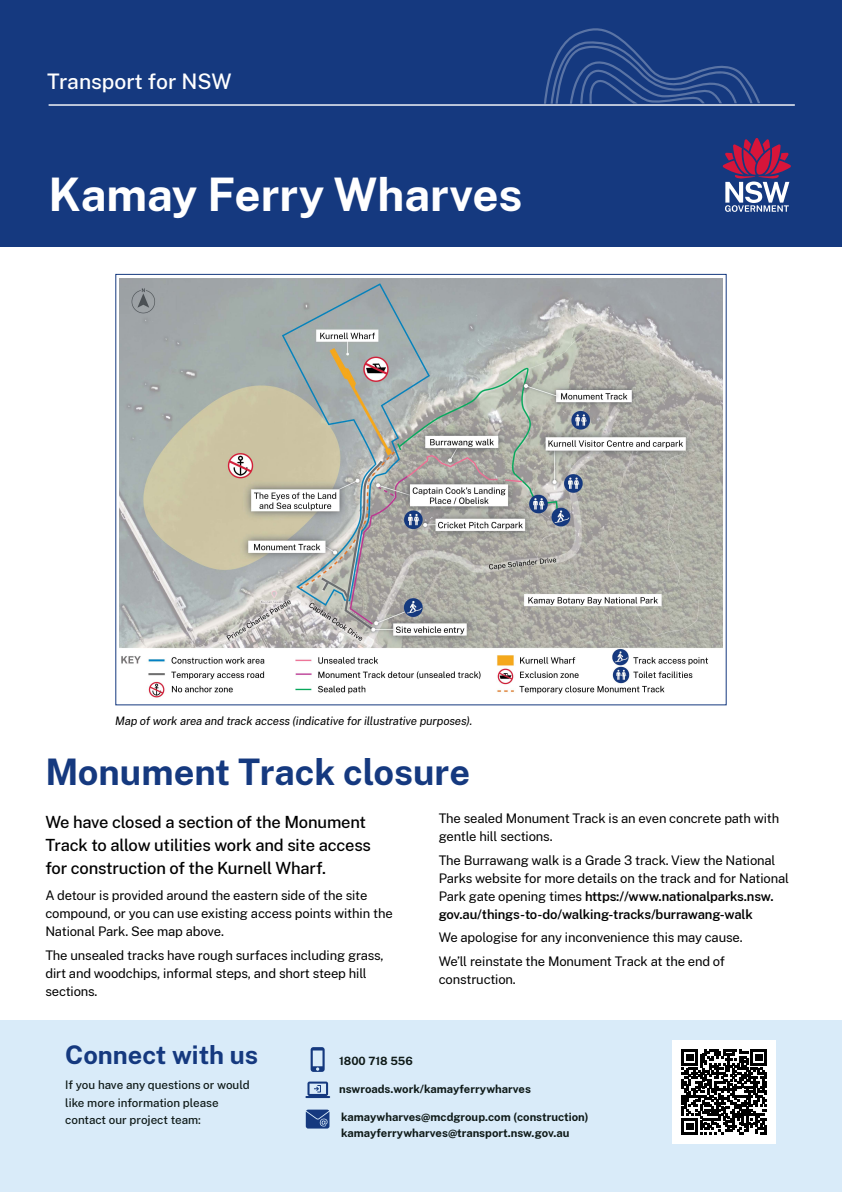
<style>
.page{position:relative;width:842px;height:1192px;background:#fff}
.page>*{position:absolute;margin:0;border:0;box-sizing:border-box;transform-origin:0 0}
.Heading_1_Project_Na{font:700 45.5px "Public Sans";color:#fff}
.Contact_us{font:700 36px "Public Sans";color:#15397f}
.Contact_us-2{font:700 25.3px "Public Sans";color:#15397f}
.TfNSW{font:500 21.05px "Public Sans";color:#fff}
.t1{font:500 16.5px/23px "Public Sans";letter-spacing:-.01em;color:#000}
.t2{font:13px/18px "Public Sans";letter-spacing:-.01em;color:#000}
.Contact_us_copy{font:500 11.6px/17.6px "Public Sans";color:#0f1a18}
.t3{font:italic 11.5px "Public Sans";letter-spacing:-.01em;color:#000}
.Contact_us_copy-2{font:700 11.25px "Public Sans";color:#0f1a18}
.s1{font-weight:600}
</style>
<div class="page">
<div style="left:0;top:1020px;width:842px;height:172px;background:#d9ebf9"></div>
<div style="left:0;top:0;width:842px;height:247px;background:#15397f"></div>
<svg style="left:723px;top:138px;width:68px;height:74px"></svg>
<svg style="left:544px;top:28px;width:216px;height:76px"></svg>
<hr style="left:49px;top:104px;width:746px;height:2px;background:#fff">
<svg style="left:311px;top:1047px;width:14px;height:25px"></svg>
<svg style="left:305px;top:1082px;width:25px;height:16px"></svg>
<svg style="left:306px;top:1110px;width:23px;height:19px"></svg>
<img style="left:120px;top:278px;width:602px;height:420px">
<div style="left:673px;top:1040px;width:103px;height:103px;background:#fff"></div>
<svg style="left:682px;top:1049px;width:85px;height:85px"></svg>
<p class="TfNSW" style="left:47px;top:67px;width:186px">Transport for NSW</p>
<h1 class="Heading_1_Project_Na" style="left:49px;top:161px;width:475px">Kamay Ferry Wharves</h1>
<p class="t3" style="left:115px;top:713px;width:359px">Map of work area and track access (indicative for illustrative purposes).</p>
<p class="Contact_us" style="left:45px;top:745px;width:426px">Monument Track closure</p>
<p class="t1" style="left:45px;top:810px;width:327px">We have closed a section of the Monument<br>Track to allow utilities work and site access for construction of the Kurnell Wharf.</p>
<p class="t2" style="left:45px;top:886px;width:349px">A detour is provided around the eastern side of the site compound, or you can use existing access points within the<br>National Park. See map above.</p>
<p class="t2" style="left:45px;top:946px;width:340px">The unsealed tracks have rough surfaces including grass, dirt and woodchips, informal steps, and short steep hill sections.</p>
<p class="t2" style="left:439px;top:809px;width:342px">The sealed Monument Track is an even concrete path with gentle hill sections.</p>
<p class="t2" style="left:439px;top:850px;width:352px">The Burrawang walk is a Grade 3 track. View the National Parks website for more details on the track and for National Park gate opening times <span class="s1">https://www.nationalparks.nsw. gov.au/things-to-do/walking-tracks/burrawang-walk</span></p>
<p class="t2" style="left:439px;top:928px;width:305px">We apologise for any inconvenience this may cause.</p>
<p class="t2" style="left:439px;top:952px;width:288px">We’ll reinstate the Monument Track at the end of construction.</p>
<p class="Contact_us-2" style="left:65px;top:1036px;width:195px">Connect with us</p>
<p class="Contact_us_copy" style="left:65px;top:1075px;width:186px">If you have any questions or would like more information please contact our project team:</p>
<p class="Contact_us_copy-2" style="left:339px;top:1052px;width:75px">1800 718 556</p>
<p class="Contact_us_copy-2" style="left:339px;top:1080px;width:193px">nswroads.work/kamayferrywharves</p>
<p class="Contact_us_copy-2" style="left:341px;top:1109px;width:249px">kamaywharves@mcdgroup.com (construction)</p>
<p class="Contact_us_copy-2" style="left:341px;top:1124px;width:230px">kamayferrywharves@transport.nsw.gov.au</p>
</div>
